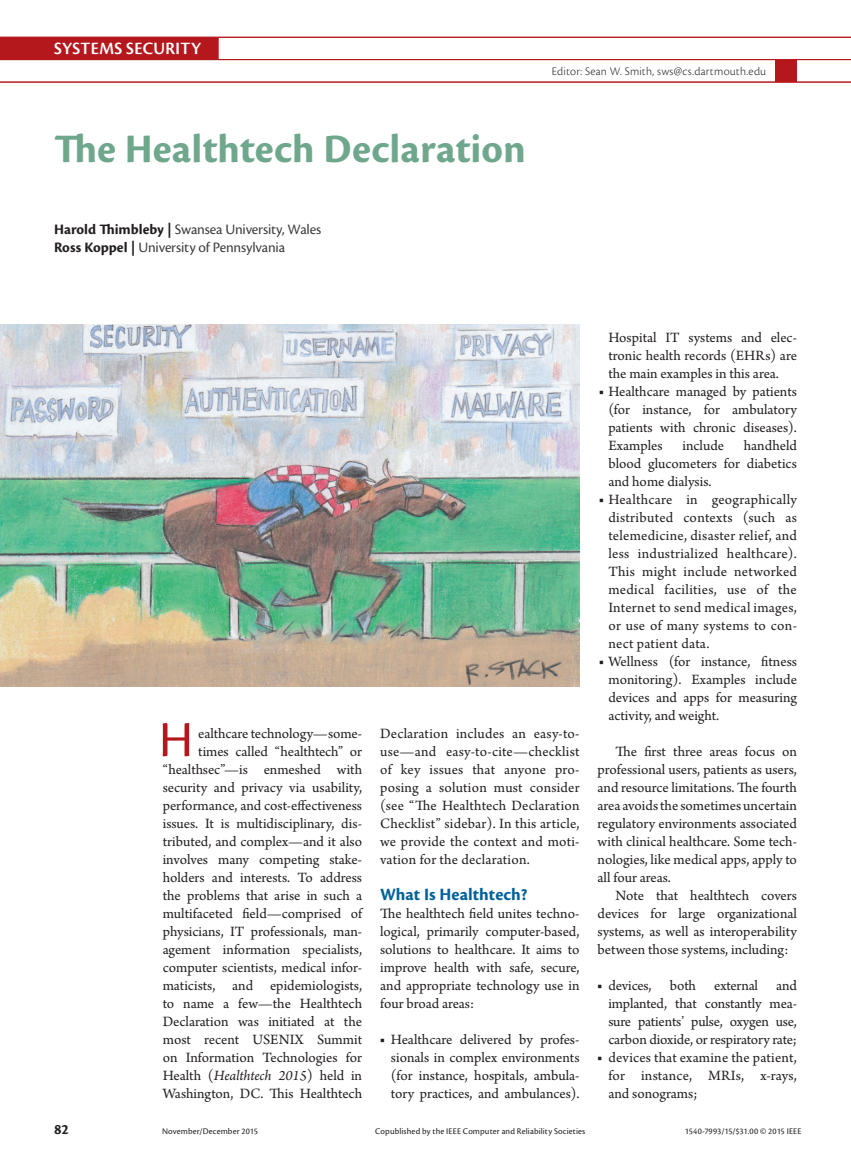
<style>
.page{position:relative;width:851px;height:1161px;background:#fff}
.page>*{position:absolute;margin:0;border:0;box-sizing:border-box;transform-origin:0 0}
.t1{font:52.35px "Cronos Pro";color:#b4181d}
.t2{font:700 42px "Cronos Pro";letter-spacing:.005em;color:#6fa78d}
.t3{font:700 18px "Cronos Pro";color:#006299}
.t4{font:18px "Cronos Pro Semibold Disp";letter-spacing:.02em;color:#fff}
.t5{font:15px/18px "Arno Pro";color:#231f20;text-align:justify}
.t6{font:15px/18px "Cronos Pro";letter-spacing:-.015em;color:#3e3e3f}
.t7{font:700 15px "Cronos Pro";color:#231f20}
.t8{font:300 12px "Cronos Pro";letter-spacing:.02em;color:#231f20}
.t9{font:9px "Cronos Pro";letter-spacing:.015em;color:#231f20}
.s1{font-weight:700;color:#231f20}
.s2{font-style:italic}
</style>
<div class="page">
<div style="left:0;top:38px;width:219px;height:22px;background:#b4181d"></div>
<div style="left:775px;top:60px;width:21px;height:22px;background:#b4181d"></div>
<hr style="left:0;top:37px;width:850px;height:1px;background:#b4181d">
<hr style="left:0;top:59px;width:850px;height:1px;background:#b4181d">
<hr style="left:0;top:82px;width:850px;height:1px;background:#b4181d">
<img style="left:0;top:324px;width:579px;height:362px">
<p class="t4" style="left:54px;top:38px;width:148px">SYSTEMS SECURITY</p>
<p class="t2" style="left:54px;top:125px;width:473px">The Healthtech Declaration</p>
<p class="t6" style="left:54px;top:220px;width:269px"><span class="s1">Harold Thimbleby |</span> Swansea University, Wales<br><span class="s1">Ross Koppel |</span> University of Pennsylvania</p>
<p class="t8" style="left:552px;top:64px;width:216px">Editor: Sean W. Smith, sws@cs.dartmouth.edu</p>
<p class="t1" style="left:159px;top:710px;width:36px">H</p>
<p class="t5" style="left:163px;top:725px;width:201px;text-align:right">ealthcare technology—some-<br>times called “healthtech” or “healthsec”—is enmeshed with security and privacy via usability, performance, and cost-effectiveness issues. It is multidisciplinary, dis&shy;tributed, and complex—and it also involves many competing stake&shy;holders and interests. To address the problems that arise in such a multifaceted field—comprised of physicians, IT professionals, man&shy;agement information specialists, computer scientists, medical infor&shy;maticists, and epidemiologists, to name a few—the Healthtech Declaration was initiated at the most recent USENIX Summit on Information Technologies for Health (<span class="s2">Healthtech 2015</span>) held in Washington, DC. This Healthtech</p>
<p class="t5" style="left:380px;top:725px;width:201px">Declaration includes an easy-to&shy;use—and easy-to-cite—checklist of key issues that anyone pro&shy;posing a solution must consider (see “The Healthtech Declaration Checklist” sidebar). In this article, we provide the context and moti&shy;vation for the declaration.</p>
<p class="t3" style="left:380px;top:884px;width:149px">What Is Healthtech?</p>
<p class="t5" style="left:380px;top:905px;width:201px">The healthtech field unites techno&shy;logical, primarily computer-based, solutions to healthcare. It aims to improve health with safe, secure, and appropriate technology use in four broad areas:</p>
<p class="t5" style="left:391px;top:1031px;width:190px;text-indent:-11px">■ Healthcare delivered by profes&shy;sionals in complex environments (for instance, hospitals, ambula&shy;tory practices, and ambulances).</p>
<p class="t5" style="left:608px;top:329px;width:190px">Hospital IT systems and elec&shy;tronic health records (EHRs) are the main examples in this area.</p>
<p class="t5" style="left:608px;top:383px;width:190px;text-indent:-9px">■ Healthcare managed by patients (for instance, for ambulatory patients with chronic diseases).<br>Examples</p>
<p class="t5" style="left:608px;top:437px;width:190px;text-indent:135px">handheld blood glucometers for diabetics and home dialysis.</p>
<p class="t5" style="left:608px;top:491px;width:190px;text-indent:-9px">■ Healthcare in geographically distributed contexts (such as telemedicine, disaster relief, and less industrialized healthcare).<br>This might include networked medical facilities, use of the Internet to send medical images, or use of many systems to con&shy;nect patient data.</p>
<p class="t5" style="left:608px;top:653px;width:190px;text-indent:-9px">■ Wellness (for instance, fitness monitoring). Examples include devices and apps for measuring activity, and weight.</p>
<p class="t5" style="left:615px;top:743px;width:183px">The first three areas focus on</p>
<p class="t5" style="left:597px;top:761px;width:201px">professional users, patients as users,</p>
<p class="t5" style="left:597px;top:779px;width:201px">and resource limitations. The fourth</p>
<p class="t5" style="left:597px;top:797px;width:201px">area avoids the sometimes uncertain</p>
<p class="t5" style="left:597px;top:815px;width:201px">regulatory environments associated</p>
<p class="t5" style="left:597px;top:833px;width:201px">with clinical healthcare. Some tech-</p>
<p class="t5" style="left:597px;top:851px;width:201px">nologies, like medical apps, apply to</p>
<p class="t5" style="left:597px;top:869px;width:75px">all four areas.</p>
<p class="t5" style="left:615px;top:887px;width:183px">Note that healthtech covers</p>
<p class="t5" style="left:597px;top:905px;width:201px">devices for large organizational</p>
<p class="t5" style="left:597px;top:923px;width:201px">systems, as well as interoperability</p>
<p class="t5" style="left:597px;top:941px;width:192px">between those systems, including:</p>
<p class="t5" style="left:608px;top:977px;width:190px;text-indent:-11px">■ devices, both external and implanted, that constantly mea&shy;sure patients’ pulse, oxygen use, carbon dioxide, or respiratory rate;</p>
<p class="t5" style="left:608px;top:1049px;width:190px;text-indent:-11px">■ devices that examine the patient, for instance, MRIs, x-rays, and sonograms;</p>
<p class="t5" style="left:682px;top:437px;width:43px">include</p>
<p class="t7" style="left:54px;top:1121px;width:16px">82</p>
<p class="t9" style="left:162px;top:1126px;width:97px">November/December 2015</p>
<p class="t9" style="left:375px;top:1126px;width:212px">Copublished by the IEEE Computer and Reliability Societies</p>
<p class="t9" style="left:684px;top:1126px;width:118px">1540-7993/15/$31.00 © 2015 IEEE</p>
</div>
